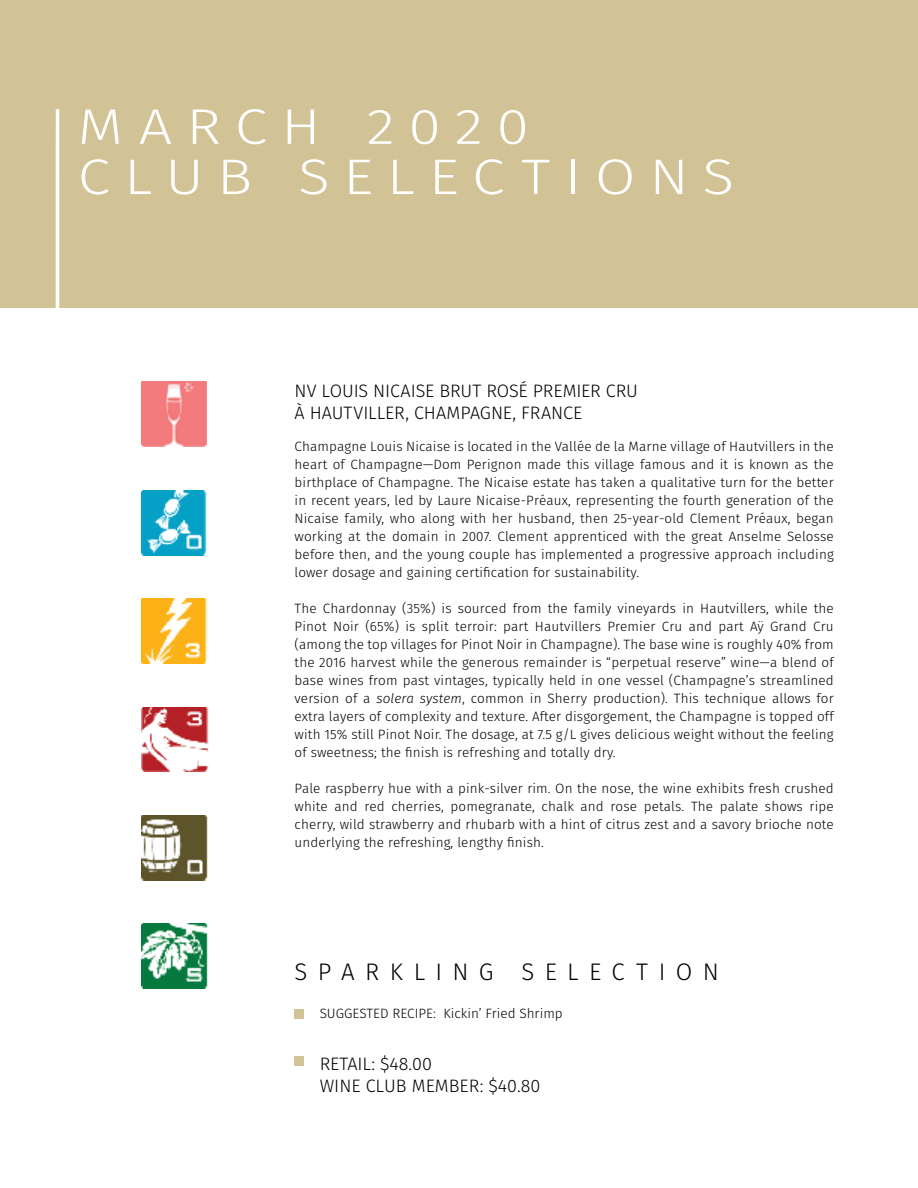
<style>
.page{position:relative;width:918px;height:1188px;background:#fff}
.page>*{position:absolute;margin:0;border:0;box-sizing:border-box;transform-origin:0 0}
.t1{font:300 49.95px/50.2px "Fira Sans";letter-spacing:.23em;color:#fff;scale:1.18 1}
.t2{font:300 24px "Fira Sans";letter-spacing:.43em;color:#000}
.t3{font:300 18px/21.6px "Fira Sans";color:#000}
.t4{font:300 13.5px/18px "Fira Sans";letter-spacing:.01em;color:#000;text-align:justify}
.s1{font-style:italic}
</style>
<div class="page">
<div style="left:0;top:0;width:918px;height:308px;background:#d2c396"></div>
<hr style="left:56px;top:109px;width:3px;height:219px;background:#fff">
<div style="left:295px;top:1009px;width:9px;height:9px;background:#d2c396"></div>
<div style="left:295px;top:1056px;width:9px;height:9px;background:#d2c396"></div>
<img style="left:142px;top:599px;width:66px;height:64px">
<img style="left:142px;top:490px;width:65px;height:65px">
<img style="left:142px;top:707px;width:67px;height:65px">
<img style="left:142px;top:815px;width:66px;height:65px">
<img style="left:142px;top:924px;width:66px;height:65px">
<img style="left:142px;top:382px;width:65px;height:65px">
<h1 class="t1" style="left:78px;top:101px;width:558px">MARCH 2020<br>CLUB SELECTIONS</h1>
<h3 class="t3" style="left:295px;top:380px;width:345px">NV LOUIS NICAISE BRUT ROSÉ PREMIER CRU<br>À HAUTVILLER, CHAMPAGNE, FRANCE</h3>
<p class="t4" style="left:295px;top:438px;width:541px">Champagne Louis Nicaise is located in the Vallée de la Marne village of Hautvillers in the heart of Champagne—Dom Perignon made this village famous and it is known as the birthplace of Champagne. The Nicaise estate has taken a qualitative turn for the better in recent years, led by Laure Nicaise-Préaux, representing the fourth generation of the Nicaise family, who along with her husband, then 25-year-old Clement Préaux, began working at the domain in 2007. Clement apprenticed with the great Anselme Selosse before then, and the young couple has implemented a progressive approach including lower dosage and gaining certification for sustainability.</p>
<p class="t4" style="left:295px;top:600px;width:541px">The Chardonnay (35%) is sourced from the family vineyards in Hautvillers, while the Pinot Noir (65%) is split terroir: part Hautvillers Premier Cru and part Aÿ Grand Cru (among the top villages for Pinot Noir in Champagne). The base wine is roughly 40% from the 2016 harvest while the generous remainder is “perpetual reserve” wine—a blend of base wines from past vintages, typically held in one vessel (Champagne’s streamlined version of a <span class="s1">solera system</span>, common in Sherry production). This technique allows for extra layers of complexity and texture. After disgorgement, the Champagne is topped off with 15% still Pinot Noir. The dosage, at 7.5 g/L gives delicious weight without the feeling of sweetness; the finish is refreshing and totally dry.</p>
<p class="t4" style="left:295px;top:780px;width:541px">Pale raspberry hue with a pink-silver rim. On the nose, the wine exhibits fresh crushed white and red cherries, pomegranate, chalk and rose petals. The palate shows ripe cherry, wild strawberry and rhubarb with a hint of citrus zest and a savory brioche note underlying the refreshing, lengthy finish.</p>
<h2 class="t2" style="left:295px;top:955px;width:426px">SPARKLING SELECTION</h2>
<p class="t4" style="left:320px;top:1005px;width:244px">SUGGESTED RECIPE: Kickin’ Fried Shrimp</p>
<h3 class="t3" style="left:320px;top:1053px;width:222px">RETAIL: $48.00<br>WINE CLUB MEMBER: $40.80</h3>
</div>
